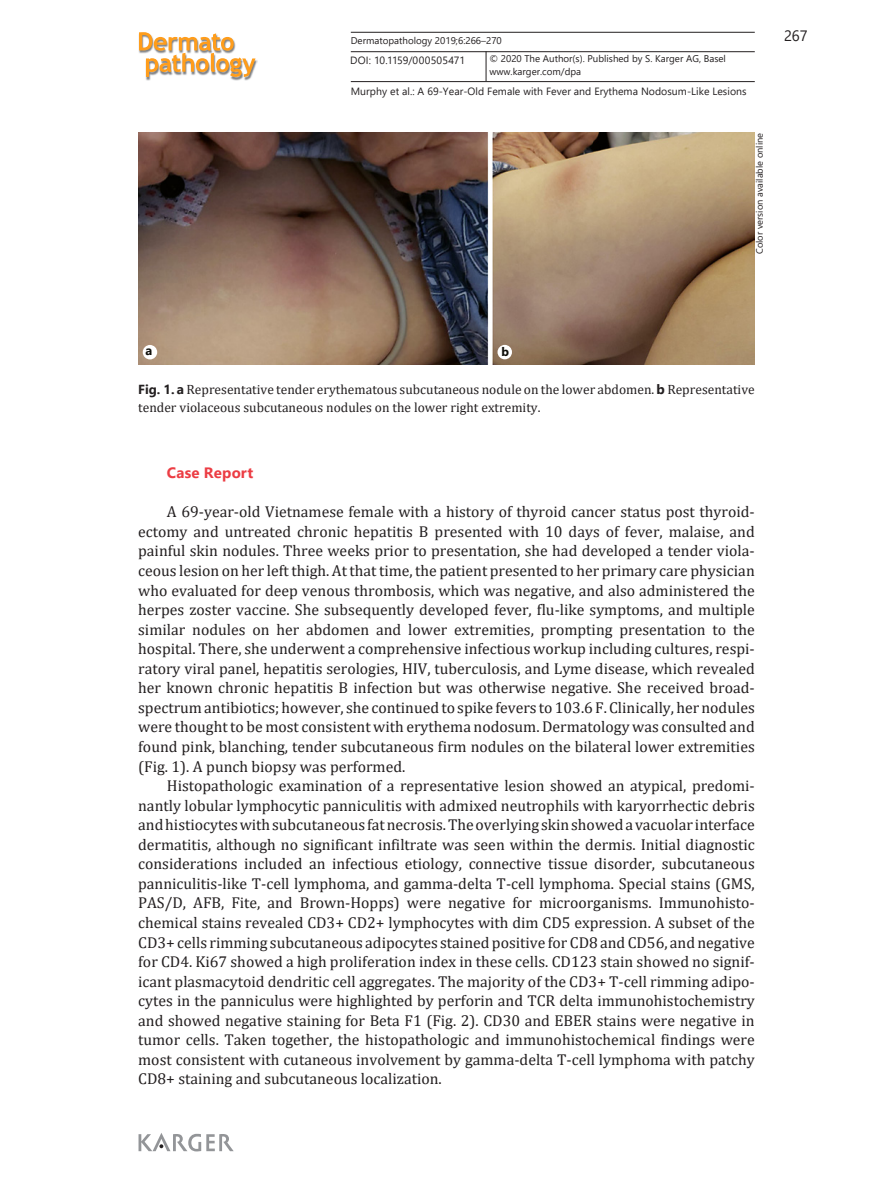
<style>
.page{position:relative;width:893px;height:1191px;background:#fff}
.page>*{position:absolute;margin:0;border:0;box-sizing:border-box;transform-origin:0 0}
.t1{font:15.75px/19.5px "Cambria";color:#231f20;text-align:justify}
.t2{font:700 15px "Segoe UI";letter-spacing:.015em;color:#ec3d44}
.t3{font:15px "Segoe UI";color:#231f20}
.t4{font:13.5px/17.4px "Cambria";color:#231f20}
.t5{font:700 12.75px "Segoe UI";color:#0e0e09}
.t6{font:700 12.75px "Myriad Pro";color:#0e0e09}
.t7{font:10.5px "Segoe UI";letter-spacing:.005em;color:#231f20}
.t8{font:9.75px "Segoe UI";color:#231f20}
.t9{font:9.3px "Segoe UI";letter-spacing:.005em;color:#231f20}
.s1{font-family:"Segoe UI";font-weight:700;font-size:13.2px}
.s2{font-family:"Segoe UI";font-weight:700}
</style>
<div class="page">
<img style="left:138px;top:35px;width:119px;height:45px">
<svg style="left:139px;top:32px;width:116px;height:45px"></svg>
<hr style="left:351px;top:51px;width:404px;height:1px;background:#231f20">
<hr style="left:351px;top:81px;width:404px;height:1px;background:#231f20">
<hr style="left:351px;top:32px;width:404px;height:1px;background:#231f20">
<svg style="left:139px;top:1133px;width:95px;height:18px"></svg>
<hr style="left:486px;top:51px;width:1px;height:30px;background:#231f20">
<img style="left:138px;top:133px;width:617px;height:231px">
<div style="left:143px;top:345px;width:14px;height:14px;background:#fff;border-radius:50%"></div>
<div style="left:497px;top:345px;width:15px;height:14px;background:#fff;border-radius:50%"></div>
<p class="t8" style="left:351px;top:31px;width:153px">Dermatopathology 2019;6:266–270</p>
<p class="t7" style="left:350px;top:50px;width:116px">DOI: 10.1159/000505471</p>
<p class="t8" style="left:489px;top:50px;width:238px">© 2020 The Author(s). Published by S. Karger AG, Basel</p>
<p class="t8" style="left:489px;top:62px;width:93px">www.karger.com/dpa</p>
<p class="t7" style="left:351px;top:81px;width:397px">Murphy et al.: A 69-Year-Old Female with Fever and Erythema Nodosum-Like Lesions</p>
<p class="t9" style="left:751px;top:254px;width:123px;rotate:-90deg">Color version available online</p>
<p class="t3" style="left:784px;top:22px;width:25px">267</p>
<p class="t5" style="left:146px;top:339px;width:8px">a</p>
<p class="t6" style="left:501px;top:344px;width:9px">b</p>
<p class="t4" style="left:138px;top:381px;width:618px"><span class="s1">Fig. 1.</span> <span class="s2">a</span> Representative tender erythematous subcutaneous nodule on the lower abdomen. <span class="s2">b</span> Representative tender violaceous subcutaneous nodules on the lower right extremity.</p>
<p class="t2" style="left:167px;top:459px;width:88px">Case Report</p>
<p class="t1" style="left:138px;top:502px;width:618px;text-indent:29px">A 69-year-old Vietnamese female with a history of thyroid cancer status post thyroid&shy;ectomy and untreated chronic hepatitis B presented with 10 days of fever, malaise, and painful skin nodules. Three weeks prior to presentation, she had developed a tender viola&shy;ceous lesion on her left thigh. At that time, the patient presented to her primary care physician who evaluated for deep venous thrombosis, which was negative, and also administered the herpes zoster vaccine. She subsequently developed fever, flu-like symptoms, and multiple similar nodules on her abdomen and lower extremities, prompting presentation to the hospital. There, she underwent a comprehensive infectious workup including cultures, respi&shy;ratory viral panel, hepatitis serologies, HIV, tuberculosis, and Lyme disease, which revealed her known chronic hepatitis B infection but was otherwise negative. She received broad&shy;spectrum antibiotics; however, she continued to spike fevers to 103.6 F. Clinically, her nodules were thought to be most consistent with erythema nodosum. Dermatology was consulted and found pink, blanching, tender subcutaneous firm nodules on the bilateral lower extremities (Fig. 1). A punch biopsy was performed.</p>
<p class="t1" style="left:138px;top:776px;width:618px;text-indent:29px">Histopathologic examination of a representative lesion showed an atypical, predomi&shy;nantly lobular lymphocytic panniculitis with admixed neutrophils with karyorrhectic debris and histiocytes with subcutaneous fat necrosis. The overlying skin showed a vacuolar interface dermatitis, although no significant infiltrate was seen within the dermis. Initial diagnostic considerations included an infectious etiology, connective tissue disorder, subcutaneous panniculitis-like T-cell lymphoma, and gamma-delta T-cell lymphoma. Special stains (GMS, PAS/D, AFB, Fite, and Brown-Hopps) were negative for microorganisms. Immunohisto&shy;chemical stains revealed CD3+ CD2+ lymphocytes with dim CD5 expression. A subset of the CD3+ cells rimming subcutaneous adipocytes stained positive for CD8 and CD56, and negative for CD4. Ki67 showed a high proliferation index in these cells. CD123 stain showed no signif&shy;icant plasmacytoid dendritic cell aggregates. The majority of the CD3+ T-cell rimming adipo&shy;cytes in the panniculus were highlighted by perforin and TCR delta immunohistochemistry and showed negative staining for Beta F1 (Fig. 2). CD30 and EBER stains were negative in tumor cells. Taken together, the histopathologic and immunohistochemical findings were most consistent with cutaneous involvement by gamma-delta T-cell lymphoma with patchy CD8+ staining and subcutaneous localization.</p>
</div>
